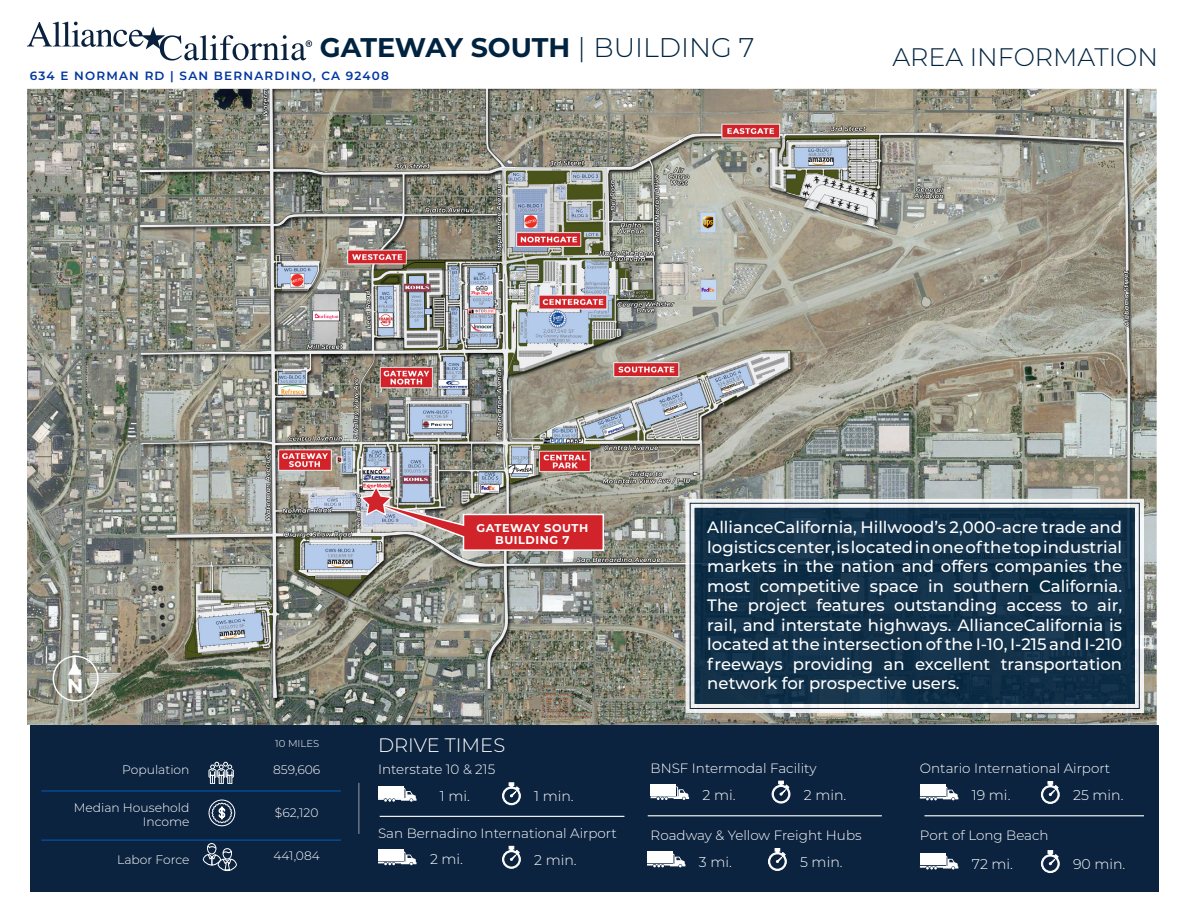
<style>
.page{position:relative;width:1188px;height:918px;background:#fff}
.page>*{position:absolute;margin:0;border:0;box-sizing:border-box;transform-origin:0 0}
.t1{font:700 27px "Montserrat";letter-spacing:-.005em;color:#002340}
.t2{font:300 25.35px "Montserrat";color:#002340}
.t3{font:700 20.1px "Montserrat";color:#fff}
.t4{font:300 19.5px "Montserrat";color:#fff}
.t5{font:500 16.5px/19.5px "Montserrat";color:#fff;text-align:justify}
.t6{font:300 14.1px "Montserrat";color:#fff}
.t7{font:300 13.5px "Montserrat";color:#fff}
.t8{font:300 12.3px/13.4px "Montserrat";color:#fff;text-align:right}
.t9{font:600 12px "Montserrat";letter-spacing:.1em;color:#0036a0}
.t10{font:700 11.4px "Montserrat";letter-spacing:.05em;color:#fff}
.t11{font:300 10.05px "Montserrat";color:#fff}
.s1{font-weight:300}
</style>
<div class="page">
<img style="left:27px;top:89px;width:1130px;height:636px">
<div style="left:53px;top:656px;width:46px;height:46px;border:1px solid #fff;border-radius:50%"></div>
<svg style="left:68px;top:662px;width:14px;height:13px"></svg>
<div style="left:30px;top:725px;width:1128px;height:166px;background:#0c2340"></div>
<hr style="left:358px;top:783px;width:1px;height:51px;background:#fff">
<hr style="left:648px;top:815px;width:234px;height:1px;background:#fff">
<hr style="left:380px;top:816px;width:244px;height:1px;background:#fff">
<div style="left:378px;top:786px;width:25px;height:11px;background:#fff"></div>
<svg style="left:378px;top:788px;width:39px;height:14px"></svg>
<div style="left:378px;top:849px;width:25px;height:12px;background:#fff"></div>
<svg style="left:378px;top:851px;width:39px;height:14px"></svg>
<div style="left:651px;top:784px;width:25px;height:12px;background:#fff"></div>
<svg style="left:651px;top:786px;width:38px;height:14px"></svg>
<div style="left:647px;top:852px;width:25px;height:11px;background:#fff"></div>
<svg style="left:647px;top:854px;width:38px;height:13px"></svg>
<svg style="left:502px;top:782px;width:19px;height:23px"></svg>
<svg style="left:502px;top:846px;width:19px;height:23px"></svg>
<svg style="left:771px;top:781px;width:20px;height:23px"></svg>
<svg style="left:768px;top:848px;width:19px;height:23px"></svg>
<svg style="left:203px;top:843px;width:34px;height:28px"></svg>
<hr style="left:41px;top:791px;width:300px;height:1px;background:#005fb9">
<hr style="left:41px;top:840px;width:300px;height:1px;background:#005fb9">
<svg style="left:209px;top:762px;width:25px;height:22px"></svg>
<div style="left:209px;top:800px;width:26px;height:26px;border:1px solid #fff;border-radius:50%"></div>
<svg style="left:211px;top:801px;width:22px;height:24px"></svg>
<div style="left:920px;top:854px;width:25px;height:11px;background:#fff"></div>
<svg style="left:920px;top:856px;width:38px;height:14px"></svg>
<svg style="left:1041px;top:850px;width:19px;height:23px"></svg>
<div style="left:920px;top:785px;width:25px;height:11px;background:#fff"></div>
<svg style="left:920px;top:787px;width:38px;height:13px"></svg>
<svg style="left:1041px;top:781px;width:19px;height:23px"></svg>
<hr style="left:924px;top:815px;width:220px;height:1px;background:#fff">
<svg style="left:344px;top:485px;width:261px;height:67px;background:#b37e7d"></svg>
<svg style="left:27px;top:22px;width:285px;height:39px"></svg>
<div style="left:685px;top:499px;width:459px;height:214px;background:#12314a;border:9px solid #fff"></div>
<div style="left:690px;top:503px;width:450px;height:206px;border:1px solid #0c2340"></div>
<p class="t1" style="left:320px;top:28px;width:436px">GATEWAY SOUTH <span class="s1">| BUILDING 7</span></p>
<p class="t2" style="left:892px;top:40px;width:267px">AREA INFORMATION</p>
<p class="t9" style="left:30px;top:67px;width:361px">634 E NORMAN RD | SAN BERNARDINO, CA 92408</p>
<p class="t3" style="left:67px;top:671px;width:18px">N</p>
<p class="t8" style="left:122px;top:762px;width:69px">Population</p>
<p class="t8" style="left:74px;top:801px;width:117px">Median Household<br>Income</p>
<p class="t8" style="left:117px;top:853px;width:74px">Labor Force</p>
<p class="t11" style="left:275px;top:737px;width:46px">10 MILES</p>
<p class="t8" style="left:273px;top:762px;width:49px">859,606</p>
<p class="t8" style="left:275px;top:805px;width:45px">$62,120</p>
<p class="t8" style="left:274px;top:849px;width:48px">441,084</p>
<p class="t10" style="left:476px;top:520px;width:113px">GATEWAY SOUTH</p>
<p class="t10" style="left:495px;top:532px;width:76px">BUILDING 7</p>
<p class="t5" style="left:707px;top:517px;width:416px">AllianceCalifornia, Hillwood’s 2,000-acre trade and logistics center, is located in one of the top industrial markets in the nation and offers companies the most competitive space in southern California.<br>The project features outstanding access to air, rail, and interstate highways. AllianceCalifornia is located at the intersection of the I-10, I-215 and I-210 freeways providing an excellent transportation network for prospective users.</p>
<p class="t4" style="left:378px;top:732px;width:129px">DRIVE TIMES</p>
<p class="t7" style="left:378px;top:760px;width:119px">Interstate 10 &amp; 215</p>
<p class="t6" style="left:440px;top:787px;width:32px">1 mi.</p>
<p class="t6" style="left:534px;top:787px;width:41px">1 min.</p>
<p class="t7" style="left:651px;top:759px;width:168px">BNSF Intermodal Facility</p>
<p class="t6" style="left:703px;top:785px;width:35px">2 mi.</p>
<p class="t6" style="left:804px;top:785px;width:44px">2 min.</p>
<p class="t7" style="left:920px;top:759px;width:192px">Ontario International Airport</p>
<p class="t6" style="left:972px;top:785px;width:40px">19 mi.</p>
<p class="t6" style="left:1073px;top:785px;width:52px">25 min.</p>
<p class="t7" style="left:378px;top:824px;width:240px">San Bernadino International Airport</p>
<p class="t7" style="left:651px;top:826px;width:212px">Roadway &amp; Yellow Freight Hubs</p>
<p class="t6" style="left:430px;top:849px;width:35px">2 mi.</p>
<p class="t6" style="left:534px;top:851px;width:44px">2 min.</p>
<p class="t6" style="left:699px;top:852px;width:34px">3 mi.</p>
<p class="t6" style="left:800px;top:852px;width:44px">5 min.</p>
<p class="t7" style="left:920px;top:826px;width:130px">Port of Long Beach</p>
<p class="t6" style="left:972px;top:855px;width:43px">72 mi.</p>
<p class="t6" style="left:1073px;top:855px;width:54px">90 min.</p>
</div>
